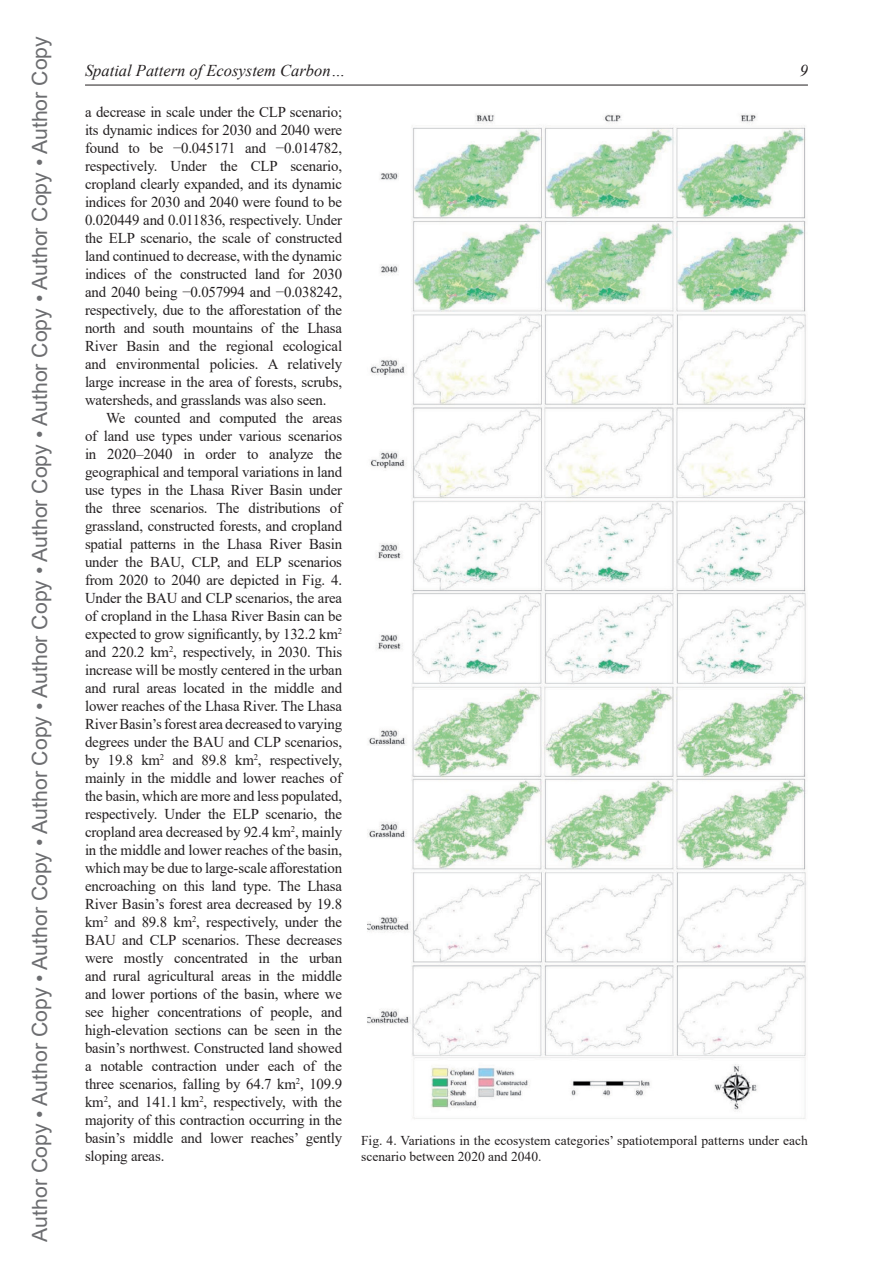
<style>
.page{position:relative;width:893px;height:1263px;background:#fff}
.page>*{position:absolute;margin:0;border:0;box-sizing:border-box;transform-origin:0 0}
.t1{font:21px "Arial";color:#6c6d70}
.t2{font:italic 16.5px "Times New Roman";color:#231f20}
.t3{font:15px/18px "Times New Roman";letter-spacing:-.01em;color:#231f20;text-align:justify}
.t4{font:13.5px/15.8px "Times New Roman";color:#231f20}
</style>
<div class="page">
<hr style="left:85px;top:85px;width:723px;height:1px;background:#231f20">
<img style="left:367px;top:114px;width:439px;height:1005px">
<h1 class="t1" style="left:25px;top:1242px;width:1207px;rotate:-90deg">Author Copy • Author Copy • Author Copy • Author Copy • Author Copy • Author Copy • Author Copy • Author Copy • Author Copy</h1>
<p class="t2" style="left:85px;top:59px;width:262px">Spatial Pattern of Ecosystem Carbon…</p>
<p class="t2" style="left:800px;top:59px;width:10px">9</p>
<p class="t3" style="left:85px;top:102px;width:259px">a decrease in scale under the CLP scenario; its dynamic indices for 2030 and 2040 were found to be −0.045171 and −0.014782, respectively. Under the CLP scenario, cropland clearly expanded, and its dynamic indices for 2030 and 2040 were found to be 0.020449 and 0.011836, respectively. Under the ELP scenario, the scale of constructed land continued to decrease, with the dynamic indices of the constructed land for 2030 and 2040 being −0.057994 and −0.038242, respectively, due to the afforestation of the north and south mountains of the Lhasa River Basin and the regional ecological and environmental policies. A relatively large increase in the area of forests, scrubs, watersheds, and grasslands was also seen.</p>
<p class="t3" style="left:85px;top:408px;width:259px;text-indent:21px">We counted and computed the areas of land use types under various scenarios in 2020–2040 in order to analyze the geographical and temporal variations in land use types in the Lhasa River Basin under the three scenarios. The distributions of grassland, constructed forests, and cropland spatial patterns in the Lhasa River Basin under the BAU, CLP, and ELP scenarios from 2020 to 2040 are depicted in Fig. 4.<br>Under the BAU and CLP scenarios, the area of cropland in the Lhasa River Basin can be expected to grow significantly, by 132.2 km<sup>2 </sup>and 220.2 km<sup>2</sup>, respectively, in 2030. This increase will be mostly centered in the urban and rural areas located in the middle and lower reaches of the Lhasa River. The Lhasa River Basin’s forest area decreased to varying degrees under the BAU and CLP scenarios, by 19.8 km<sup>2</sup> and 89.8 km<sup>2</sup>, respectively, mainly in the middle and lower reaches of the basin, which are more and less populated, respectively. Under the ELP scenario, the cropland area decreased by 92.4 km<sup>2</sup>, mainly in the middle and lower reaches of the basin, which may be due to large-scale afforestation encroaching on this land type. The Lhasa River Basin’s forest area decreased by 19.8 km<sup>2</sup> and 89.8 km<sup>2</sup>, respectively, under the BAU and CLP scenarios. These decreases were mostly concentrated in the urban and rural agricultural areas in the middle and lower portions of the basin, where we see higher concentrations of people, and high-elevation sections can be seen in the basin’s northwest. Constructed land showed a notable contraction under each of the three scenarios, falling by 64.7 km<sup>2</sup>, 109.9 km<sup>2</sup>, and 141.1 km<sup>2</sup>, respectively, with the majority of this contraction occurring in the basin’s middle and lower reaches’ gently sloping areas.</p>
<p class="t4" style="left:361px;top:1132px;width:448px">Fig. 4. Variations in the ecosystem categories’ spatiotemporal patterns under each scenario between 2020 and 2040.</p>
</div>
